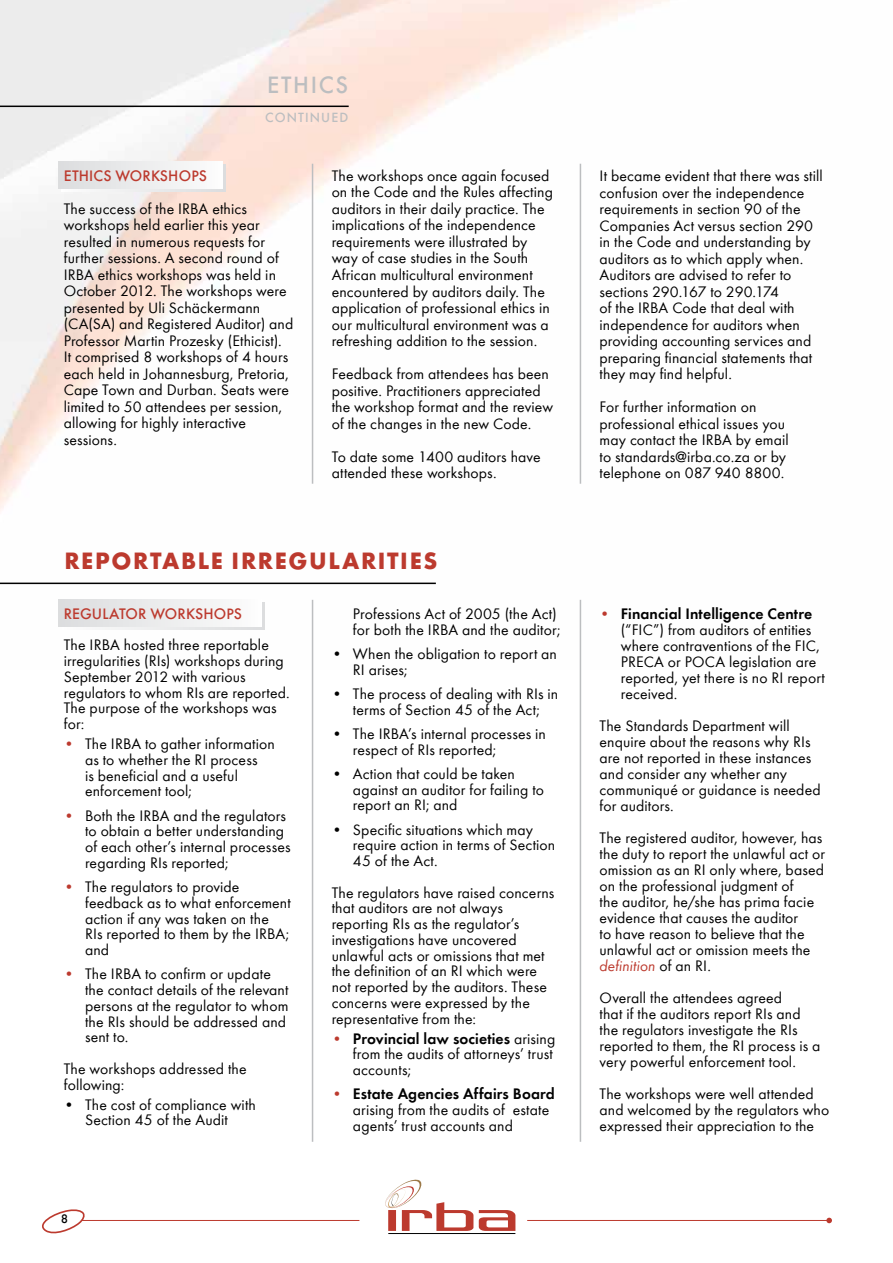
<style>
.page{position:relative;width:893px;height:1263px;background:#fff}
.page>*{position:absolute;margin:0;border:0;box-sizing:border-box;transform-origin:0 0}
.t1{font:700 24.45px "Futura T";letter-spacing:.065em;color:#bc3a2e}
.t2{font:500 24.45px "Futura T";color:#bcbec0}
.t3{font:15.75px/16.5px "Futura T";letter-spacing:.005em;color:#000}
.t4{font:500 15.75px "Futura T";letter-spacing:.01em;color:#bc3a2e}
.t5{font:500 13.8px "Futura T";letter-spacing:.08em;color:#bcbec0}
.t6{font:500 13.05px "Futura T";color:#000}
.s1{color:#bc3a2e}
.s2{font-weight:600}
.s3{font-style:italic;color:#bc3a2e}
</style>
<div class="page">
<svg style="left:42px;top:1209px;width:43px;height:25px"></svg>
<hr style="left:388px;top:1233px;width:127px;height:1px;background:#000">
<svg style="left:385px;top:1179px;width:88px;height:52px"></svg>
<svg style="left:479px;top:1210px;width:36px;height:21px"></svg>
<hr style="left:82px;top:1220px;width:277px;height:1px;background:#bc3a2e">
<hr style="left:527px;top:1220px;width:304px;height:1px;background:#bc3a2e">
<svg style="left:826px;top:1218px;width:6px;height:5px"></svg>
<hr style="left:0;top:106px;width:349px;height:1px;background:#000">
<div style="left:62px;top:602px;width:203px;height:28px;background:linear-gradient(to right,#fcfdfd,#dbddde)"></div>
<div style="left:59px;top:600px;width:202px;height:27px;background:linear-gradient(to right,#dbddde,#fcfcfc)"></div>
<svg style="left:71px;top:164px;width:155px;height:27px"></svg>
<div style="left:59px;top:162px;width:164px;height:27px;background:linear-gradient(to right,#dbdcde,#fcfcfc)"></div>
<hr style="left:312px;top:164px;width:1px;height:320px;background:#bcbec0">
<hr style="left:580px;top:164px;width:1px;height:320px;background:#bcbec0">
<hr style="left:312px;top:600px;width:1px;height:542px;background:#bcbec0">
<hr style="left:580px;top:600px;width:1px;height:542px;background:#bcbec0">
<hr style="left:0;top:583px;width:436px;height:1px;background:#000">
<h1 class="t2" style="left:267px;top:70px;width:15px">ETHICS</h1>
<p class="t5" style="left:265px;top:109px;width:66px">CONTI NUED</p>
<p class="t4" style="left:64px;top:166px;width:145px">ETHICS WORKSHOPS</p>
<p class="t3" style="left:64px;top:200px;width:231px">The success of the IRBA ethics workshops held earlier this year resulted in numerous requests for further sessions. A second round of<br>IRBA ethics workshops was held in<br>October 2012. The workshops were presented by Uli Schäckermann (CA(SA) and Registered Auditor) and<br>Professor Martin Prozesky (Ethicist).<br>It comprised 8 workshops of 4 hours each held in Johannesburg, Pretoria,<br>Cape Town and Durban. Seats were limited to 50 attendees per session, allowing for highly interactive sessions.</p>
<p class="t3" style="left:332px;top:167px;width:223px">The workshops once again focused on the Code and the Rules affecting auditors in their daily practice. The implications of the independence requirements were illustrated by way of case studies in the South African multicultural environment encountered by auditors daily. The application of professional ethics in our multicultural environment was a refreshing addition to the session.</p>
<p class="t3" style="left:332px;top:365px;width:223px">Feedback from attendees has been positive. Practitioners appreciated the workshop format and the review of the changes in the new Code.</p>
<p class="t3" style="left:332px;top:448px;width:211px">To date some 1400 auditors have attended these workshops.</p>
<h1 class="t1" style="left:64px;top:546px;width:374px">REPORTABLE IRREGULARITIES</h1>
<p class="t4" style="left:64px;top:604px;width:180px">REGULATOR WORKSHOPS</p>
<p class="t3" style="left:64px;top:637px;width:228px;line-height:15.8px">The IRBA hosted three reportable irregularities (RIs) workshops during<br>September 2012 with various regulators to whom RIs are reported.<br>The purpose of the workshops was for:</p>
<p class="t3" style="left:85px;top:736px;width:191px;line-height:15.8px;text-indent:-21px"><span class="s1">•</span> The IRBA to gather information as to whether the RI process<br>is beneficial and a useful enforcement tool;</p>
<p class="t3" style="left:85px;top:807px;width:207px;line-height:15.8px;text-indent:-21px"><span class="s1">•</span> Both the IRBA and the regulators to obtain a better understanding of each other’s internal processes regarding RIs reported;</p>
<p class="t3" style="left:85px;top:879px;width:207px;line-height:15.8px;text-indent:-21px"><span class="s1">•</span> The regulators to provide feedback as to what enforcement action if any was taken on the<br>RIs reported to them by the IRBA; and</p>
<p class="t3" style="left:85px;top:966px;width:205px;line-height:15.8px;text-indent:-21px"><span class="s1">•</span> The IRBA to confirm or update the contact details of the relevant persons at the regulator to whom the RIs should be addressed and sent to.</p>
<p class="t3" style="left:64px;top:1061px;width:184px;line-height:15.8px">The workshops addressed the following:</p>
<p class="t3" style="left:64px;top:1096px;width:194px;line-height:15.8px;text-align:center">• The cost of compliance with<br>Section 45 of the Audit</p>
<p class="t6" style="left:61px;top:1211px;width:9px">8</p>
<p class="t3" style="left:353px;top:606px;width:209px;line-height:15.8px">Professions Act of 2005 (the Act) for both the IRBA and the auditor;</p>
<p class="t3" style="left:353px;top:646px;width:206px;line-height:15.8px;text-indent:-21px">• When the obligation to report an<br>RI arises;</p>
<p class="t3" style="left:332px;top:686px;width:228px;line-height:15.8px;text-align:center">• The process of dealing with RIs in terms of Section 45 of the Act;</p>
<p class="t3" style="left:353px;top:726px;width:194px;line-height:15.8px;text-indent:-21px">• The IRBA’s internal processes in respect of RIs reported;</p>
<p class="t3" style="left:353px;top:766px;width:193px;line-height:15.8px;text-indent:-21px">• Action that could be taken against an auditor for failing to report an RI; and</p>
<p class="t3" style="left:353px;top:821px;width:204px;line-height:15.8px;text-indent:-21px">• Specific situations which may require action in terms of Section<br>45 of the Act.</p>
<p class="t3" style="left:332px;top:884px;width:224px;line-height:15.8px">The regulators have raised concerns that auditors are not always reporting RIs as the regulator’s investigations have uncovered unlawful acts or omissions that met the definition of an RI which were not reported by the auditors. These concerns were expressed by the representative from the:</p>
<p class="t3" style="left:353px;top:1030px;width:204px;line-height:15.8px;text-indent:-21px"><span class="s1">•</span> <span class="s2">Provincial law societies</span> arising from the audits of attorneys’ trust accounts;</p>
<p class="t3" style="left:353px;top:1086px;width:203px;line-height:15.8px;text-indent:-21px"><span class="s1">•</span> <span class="s2">Estate Agencies Affairs Board </span>arising from the audits of estate agents’ trust accounts and</p>
<p class="t3" style="left:600px;top:167px;width:225px">It became evident that there was still confusion over the independence requirements in section 90 of the<br>Companies Act versus section 290 in the Code and understanding by auditors as to which apply when.<br>Auditors are advised to refer to sections 290.167 to 290.174<br>of the IRBA Code that deal with independence for auditors when providing accounting services and preparing financial statements that they may find helpful.</p>
<p class="t3" style="left:600px;top:398px;width:191px">For further information on professional ethical issues you may contact the IRBA by email to standards@irba.co.za or by telephone on 087 940 8800.</p>
<p class="t3" style="left:621px;top:605px;width:206px;line-height:16px;text-indent:-21px"><span class="s1">•</span> <span class="s2">Financial Intelligence Centre </span>(“FIC”) from auditors of entities where contraventions of the FIC,<br>PRECA or POCA legislation are reported, yet there is no RI report received.</p>
<p class="t3" style="left:600px;top:717px;width:223px;line-height:16px">The Standards Department will enquire about the reasons why RIs are not reported in these instances and consider any whether any communiqué or guidance is needed for auditors.</p>
<p class="t3" style="left:600px;top:829px;width:227px;line-height:16px">The registered auditor, however, has the duty to report the unlawful act or omission as an RI only where, based on the professional judgment of<br>the auditor, he/she has prima facie evidence that causes the auditor<br>to have reason to believe that the unlawful act or omission meets the <span class="s3">definition</span> of an RI.</p>
<p class="t3" style="left:600px;top:989px;width:222px;line-height:16px">Overall the attendees agreed<br>that if the auditors report RIs and the regulators investigate the RIs reported to them, the RI process is a very powerful enforcement tool.</p>
<p class="t3" style="left:600px;top:1085px;width:231px;line-height:16px">The workshops were well attended and welcomed by the regulators who expressed their appreciation to the</p>
</div>
